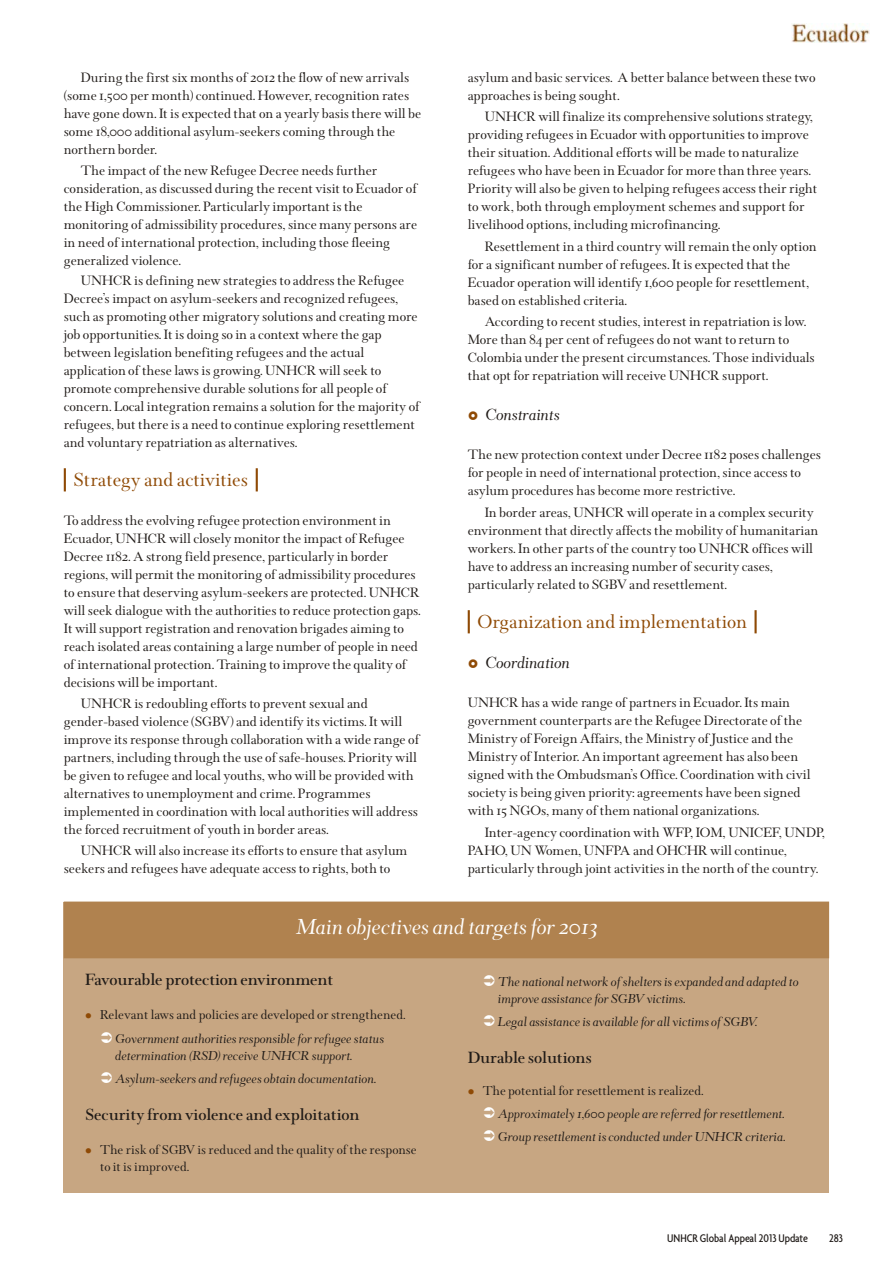
<style>
.page{position:relative;width:894px;height:1263px;background:#fff}
.page>*{position:absolute;margin:0;border:0;box-sizing:border-box;transform-origin:0 0}
.t1{font:italic 24px "Wessex";letter-spacing:-.005em;color:#fff}
.t2{font:21px "Wessex";letter-spacing:-.005em;color:#8f4a05}
.t3{font:600 18px "Wessex";letter-spacing:-.005em;color:#1f1a17}
.t4{font:italic 18px "Wessex";letter-spacing:-.005em;color:#1f1a17}
.t5{font:15px/18px "Wessex";letter-spacing:-.005em;color:#1f1a17}
.t6{font:italic 14.25px/23px "Wessex";letter-spacing:-.005em;color:#1f1a17}
.t7{font:14.25px/24.5px "Wessex";letter-spacing:-.005em;color:#1f1a17;text-align:center}
.t8{font:500 condensed 12px "Agenda";color:#1f1a17}
.s1{color:#8f4a05}
.s2{font-style:italic}
.s3{font-style:normal}
</style>
<div class="page">
<hr style="left:64px;top:468px;width:2px;height:23px;background:#8f4a05">
<hr style="left:256px;top:468px;width:2px;height:23px;background:#8f4a05">
<hr style="left:468px;top:610px;width:2px;height:23px;background:#8f4a05">
<hr style="left:755px;top:610px;width:2px;height:23px;background:#8f4a05">
<div style="left:64px;top:902px;width:765px;height:290px;background:#c7a682"></div>
<div style="left:64px;top:902px;width:765px;height:56px;background:#b0824f"></div>
<img style="left:791px;top:24px;width:79px;height:18px">
<p class="t5" style="left:64px;top:69px;width:359px;text-indent:17px">During the first six months of 2012 the flow of new arrivals (some 1,500 per month) continued. However, recognition rates have gone down. It is expected that on a yearly basis there will be some 18,000 additional asylum-seekers coming through the northern border.</p>
<p class="t5" style="left:64px;top:162px;width:355px;text-indent:17px">The impact of the new Refugee Decree needs further consideration, as discussed during the recent visit to Ecuador of the High Commissioner. Particularly important is the monitoring of admissibility procedures, since many persons are in need of international protection, including those fleeing generalized violence.</p>
<p class="t5" style="left:64px;top:273px;width:357px;text-indent:17px">UNHCR is defining new strategies to address the Refugee Decree’s impact on asylum-seekers and recognized refugees, such as promoting other migratory solutions and creating more job opportunities. It is doing so in a context where the gap between legislation benefiting refugees and the actual application of these laws is growing. UNHCR will seek to promote comprehensive durable solutions for all people of concern. Local integration remains a solution for the majority of refugees, but there is a need to continue exploring resettlement and voluntary repatriation as alternatives.</p>
<h2 class="t2" style="left:74px;top:470px;width:176px">Strategy and activities</h2>
<p class="t5" style="left:64px;top:512px;width:359px">To address the evolving refugee protection environment in Ecuador, UNHCR will closely monitor the impact of Refugee Decree 1182. A strong field presence, particularly in border regions, will permit the monitoring of admissibility procedures to ensure that deserving asylum-seekers are protected. UNHCR will seek dialogue with the authorities to reduce protection gaps.<br>It will support registration and renovation brigades aiming to reach isolated areas containing a large number of people in need of international protection. Training to improve the quality of decisions will be important.</p>
<p class="t5" style="left:64px;top:695px;width:357px;text-indent:17px">UNHCR is redoubling efforts to prevent sexual and gender-based violence (SGBV) and identify its victims. It will improve its response through collaboration with a wide range of partners, including through the use of safe-houses. Priority will be given to refugee and local youths, who will be provided with alternatives to unemployment and crime. Programmes implemented in coordination with local authorities will address the forced recruitment of youth in border areas.</p>
<p class="t5" style="left:64px;top:842px;width:345px;text-indent:17px">UNHCR will also increase its efforts to ensure that asylum seekers and refugees have adequate access to rights, both to</p>
<p class="t5" style="left:468px;top:69px;width:349px">asylum and basic services. A better balance between these two approaches is being sought.</p>
<p class="t5" style="left:468px;top:109px;width:351px;text-indent:17px">UNHCR will finalize its comprehensive solutions strategy, providing refugees in Ecuador with opportunities to improve their situation. Additional efforts will be made to naturalize refugees who have been in Ecuador for more than three years.<br>Priority will also be given to helping refugees access their right to work, both through employment schemes and support for livelihood options, including microfinancing.</p>
<p class="t5" style="left:468px;top:238px;width:350px;text-indent:17px">Resettlement in a third country will remain the only option for a significant number of refugees. It is expected that the Ecuador operation will identify 1,600 people for resettlement, based on established criteria.</p>
<p class="t5" style="left:468px;top:314px;width:349px;text-indent:17px">According to recent studies, interest in repatriation is low.<br>More than 84 per cent of refugees do not want to return to Colombia under the present circumstances. Those individuals that opt for repatriation will receive UNHCR support.</p>
<p class="t4" style="left:485px;top:406px;width:76px">Constraints</p>
<p class="t5" style="left:468px;top:447px;width:355px">The new protection context under Decree 1182 poses challenges for people in need of international protection, since access to asylum procedures has become more restrictive.</p>
<p class="t5" style="left:468px;top:504px;width:352px;text-indent:17px">In border areas, UNHCR will operate in a complex security environment that directly affects the mobility of humanitarian workers. In other parts of the country too UNHCR offices will have to address an increasing number of security cases, particularly related to SGBV and resettlement.</p>
<h2 class="t2" style="left:477px;top:612px;width:271px">Organization and implementation</h2>
<p class="t4" style="left:485px;top:654px;width:86px">Coordination</p>
<p class="t5" style="left:468px;top:694px;width:344px">UNHCR has a wide range of partners in Ecuador. Its main government counterparts are the Refugee Directorate of the Ministry of Foreign Affairs, the Ministry of Justice and the Ministry of Interior. An important agreement has also been signed with the Ombudsman’s Office. Coordination with civil society is being given priority: agreements have been signed with 15 NGOs, many of them national organizations.</p>
<p class="t5" style="left:468px;top:824px;width:359px;text-indent:17px">Inter-agency coordination with WFP, IOM, UNICEF, UNDP,<br>PAHO, UN Women, UNFPA and OHCHR will continue, particularly through joint activities in the north of the country.</p>
<h1 class="t1" style="left:295px;top:916px;width:304px">Main objectives and targets for 2013</h1>
<p class="t3" style="left:85px;top:971px;width:250px">Favourable protection environment</p>
<p class="t7" style="left:85px;top:1003px;width:322px"><span class="s1">●</span> Relevant laws and policies are developed or strengthened.<br><span class="s2">Government authorities responsible for refugee status</span></p>
<p class="t6" style="left:115px;top:1045px;width:263px">determination (RSD) receive UNHCR support.<br>Asylum-seekers and refugees obtain documentation.</p>
<p class="t3" style="left:85px;top:1106px;width:276px">Security from violence and exploitation</p>
<p class="t7" style="left:100px;top:1142px;width:318px;line-height:17.1px;text-align:left;text-indent:-15px"><span class="s1">●</span> The risk of SGBV is reduced and the quality of the response to it is improved.</p>
<p class="t6" style="left:498px;top:974px;width:302px;line-height:17.1px">The national network of shelters is expanded and adapted to improve assistance for SGBV victims.</p>
<p class="t6" style="left:498px;top:1011px;width:261px">Legal assistance is available for all victims of SGBV.</p>
<p class="t3" style="left:468px;top:1049px;width:126px">Durable solutions</p>
<p class="t6" style="left:498px;top:1080px;width:290px;text-indent:-30px"><span class="s1">●</span> <span class="s3">The potential for resettlement is realized.<br></span>Approximately 1,600 people are referred for resettlement.<br>Group resettlement is conducted under UNHCR criteria.</p>
<p class="t8" style="left:667px;top:1232px;width:142px">UNHCR Global Appeal 2013 Update</p>
<p class="t8" style="left:829px;top:1232px;width:15px">283</p>
</div>
